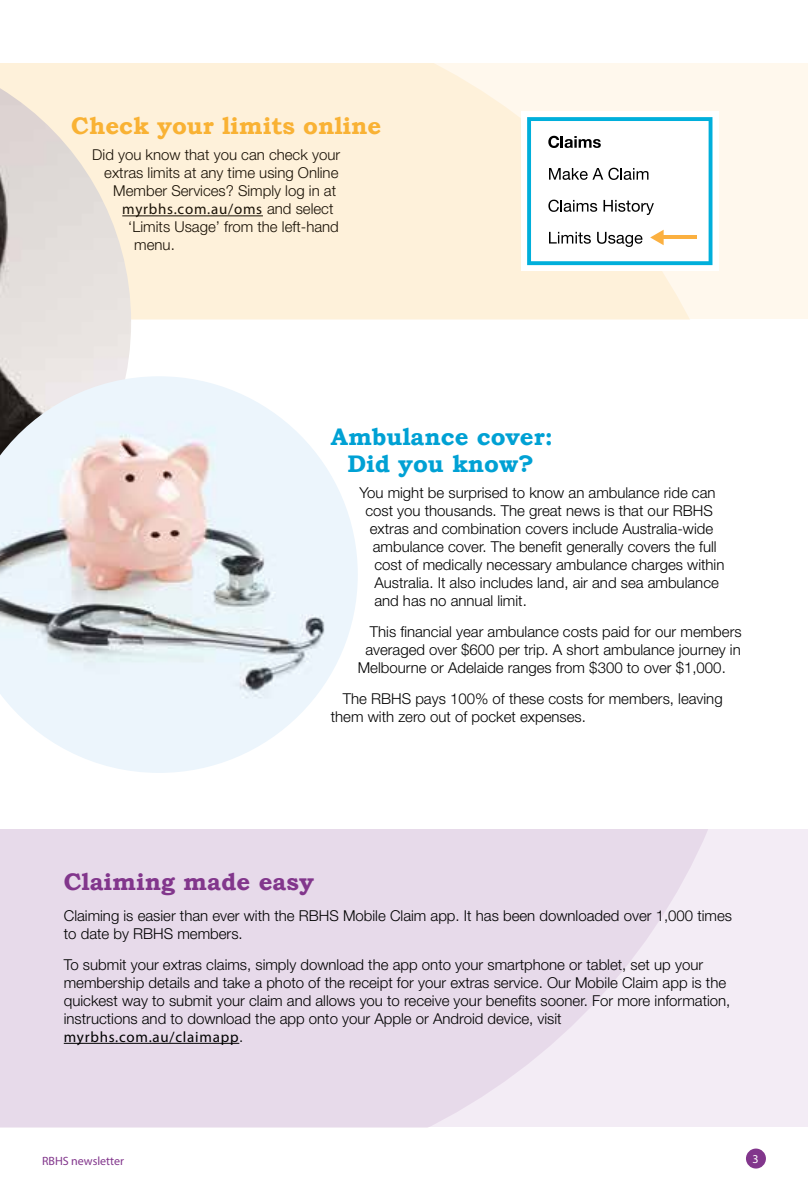
<style>
.page{position:relative;width:808px;height:1191px;background:#fff}
.page>*{position:absolute;margin:0;border:0;box-sizing:border-box;transform-origin:0 0}
.t1{font:700 24px/27px "Bookman Old Style";color:#00a1d4;text-align:center}
.t2{font:700 24px "Bookman Old Style";color:#f9b234}
.t3{font:700 24px "Bookman Old Style";color:#82368c}
.t4{font:300 15px/18px "Helvetica Neue LT Std";color:#000}
.t5{font:15px "Myriad Pro";letter-spacing:.05em;color:#000}
.t6{font:12px "Myriad Pro";color:#82368c}
.t7{font:12px "Myriad Pro";color:#fff}
.s1{font-family:"Helvetica Neue LT Std";font-weight:300}
</style>
<div class="page">
<div style="left:746px;top:1148px;width:20px;height:20px;background:#82368c;border-radius:50%"></div>
<div style="left:0;top:829px;width:808px;height:298px;background:#f3ecf5"></div>
<svg style="left:0;top:829px;width:708px;height:298px;fill:#e7daea"></svg>
<hr style="left:64px;top:1043px;width:175px;height:1px;background:#000">
<div style="left:0;top:64px;width:808px;height:255px;background:#fff8ed"></div>
<svg style="left:0;top:64px;width:719px;height:255px;fill:#fef1da"></svg>
<div style="left:521px;top:111px;width:197px;height:160px;background:#fff"></div>
<svg style="left:527px;top:117px;width:185px;height:148px"></svg>
<hr style="left:660px;top:235px;width:36px;height:4px;background:#fbb040">
<img style="left:0;top:88px;width:131px;height:288px">
<img style="left:0;top:376px;width:358px;height:397px">
<h1 class="t2" style="left:71px;top:108px;width:312px">Check your limits online</h1>
<p class="t4" style="left:92px;top:146px;width:249px;text-align:right">Did you know that you can check your extras limits at any time using Online<br>Member Services? Simply log in at</p>
<p class="t5" style="left:122px;top:200px;width:213px">myrbhs.com.au/oms <span class="s1">and select</span></p>
<p class="t4" style="left:134px;top:218px;width:206px;text-indent:-6px">‘Limits Usage’ from the left-hand menu.</p>
<h1 class="t1" style="left:331px;top:423px;width:224px">Ambulance cover:<br>Did you know?</h1>
<p class="t4" style="left:359px;top:483px;width:358px">You might be surprised to know an ambulance ride can</p>
<p class="t4" style="left:365px;top:501px;width:349px">cost you thousands. The great news is that our RBHS</p>
<p class="t4" style="left:370px;top:519px;width:345px">extras and combination covers include Australia-wide</p>
<p class="t4" style="left:373px;top:537px;width:345px">ambulance cover. The benefit generally covers the full</p>
<p class="t4" style="left:374px;top:555px;width:352px">cost of medically necessary ambulance charges within</p>
<p class="t4" style="left:374px;top:573px;width:346px">Australia. It also includes land, air and sea ambulance</p>
<p class="t4" style="left:374px;top:591px;width:154px">and has no annual limit.</p>
<p class="t4" style="left:370px;top:622px;width:373px">This financial year ambulance costs paid for our members</p>
<p class="t4" style="left:365px;top:640px;width:377px">averaged over $600 per trip. A short ambulance journey in</p>
<p class="t4" style="left:358px;top:658px;width:369px">Melbourne or Adelaide ranges from $300 to over $1,000.</p>
<p class="t4" style="left:331px;top:689px;width:393px;text-indent:12px">The RBHS pays 100% of these costs for members, leaving them with zero out of pocket expenses.</p>
<h1 class="t3" style="left:64px;top:864px;width:252px">Claiming made easy</h1>
<p class="t4" style="left:64px;top:906px;width:670px">Claiming is easier than ever with the RBHS Mobile Claim app. It has been downloaded over 1,000 times to date by RBHS members.</p>
<p class="t4" style="left:64px;top:955px;width:668px">To submit your extras claims, simply download the app onto your smartphone or tablet, set up your membership details and take a photo of the receipt for your extras service. Our Mobile Claim app is the quickest way to submit your claim and allows you to receive your benefits sooner. For more information, instructions and to download the app onto your Apple or Android device, visit</p>
<p class="t5" style="left:64px;top:1027px;width:181px">myrbhs.com.au/claimapp<span class="s1">.</span></p>
<p class="t6" style="left:42px;top:1154px;width:84px">RBHS newsletter</p>
<p class="t7" style="left:753px;top:1151px;width:8px">3</p>
</div>
